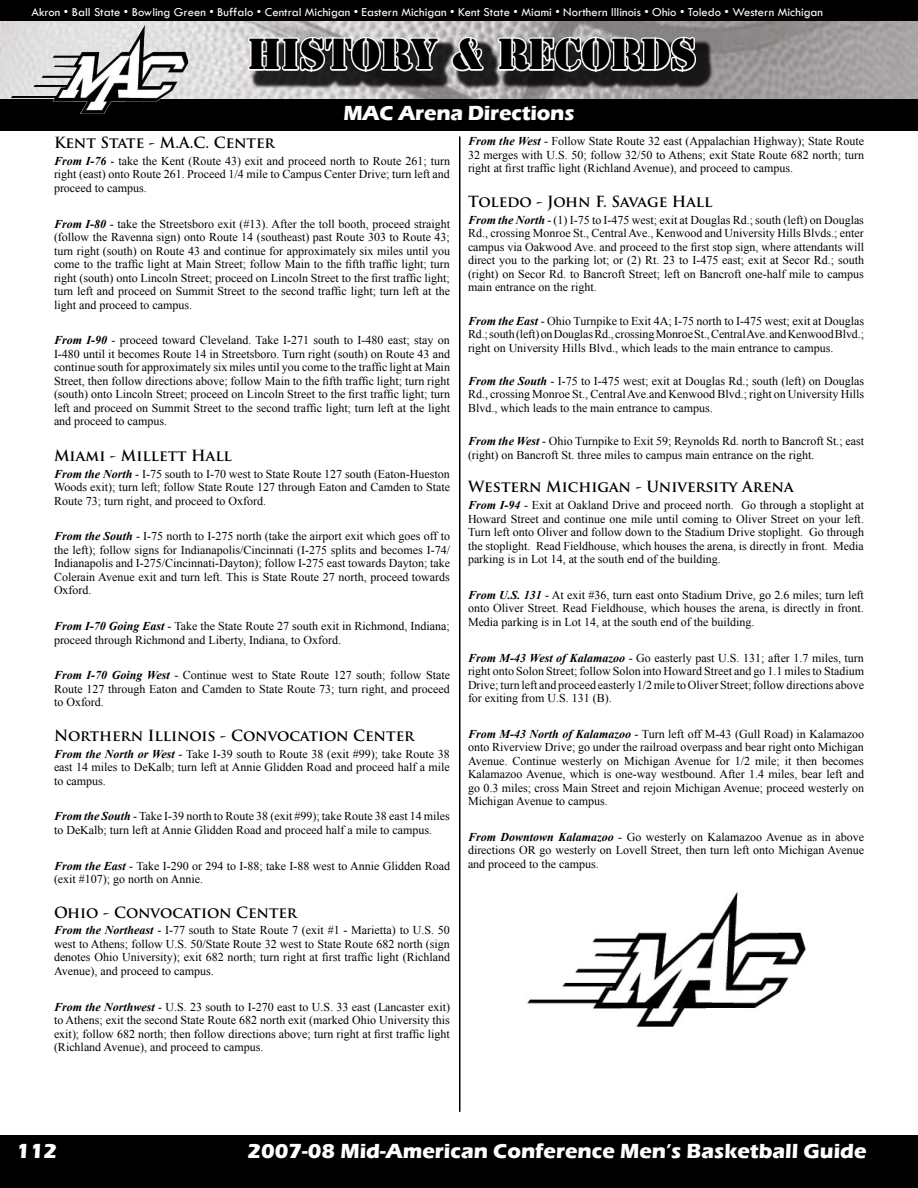
<style>
.page{position:relative;width:918px;height:1188px;background:#fff}
.page>*{position:absolute;margin:0;border:0;box-sizing:border-box;transform-origin:0 0}
.t1{font:40.5px "Stencil Std";color:#000}
.t2{font:700 21px "Eras ITC";color:#fff}
.t3{font:700 15px "Trajan Pro";color:#000}
.t4{font:12.6px "Tw Cen";color:#fff}
.t5{font:12px/13.5px "Times New Roman";color:#000;text-align:justify}
.s1{font-weight:700;font-style:italic}
</style>
<div class="page">
<img style="left:0;top:21px;width:918px;height:78px">
<div style="left:0;top:99px;width:918px;height:31px;background:#000"></div>
<img style="left:10px;top:25px;width:179px;height:89px">
<div style="left:0;top:0;width:918px;height:21px;background:#000"></div>
<div style="left:0;top:1136px;width:918px;height:52px;background:#000"></div>
<div style="left:251px;top:40px;width:463px;height:49px;background:#000;opacity:.85"></div>
<svg style="left:246px;top:35px;width:195px;height:39px"></svg>
<svg style="left:450px;top:35px;width:35px;height:38px"></svg>
<svg style="left:496px;top:35px;width:202px;height:39px"></svg>
<hr style="left:459px;top:136px;width:1px;height:976px;background:#000">
<img style="left:527px;top:891px;width:279px;height:136px">
<p class="t4" style="left:32px;top:5px;width:793px">Akron • Ball State • Bowling Green • Buffalo • Central Michigan • Eastern Michigan • Kent State • Miami • Northern Illinois • Ohio • Toledo • Western Michigan</p>
<h1 class="t1" style="left:247px;top:28px;width:450px">HISTORY &amp; RECORDS</h1>
<h2 class="t2" style="left:344px;top:101px;width:232px">MAC Arena Directions</h2>
<p class="t3" style="left:54px;top:133px;width:222px">Kent State - M.A.C. Center</p>
<p class="t5" style="left:54px;top:154px;width:398px"><span class="s1">From I-76</span> - take the Kent (Route 43) exit and proceed north to Route 261; turn right (east) onto Route 261. Proceed 1/4 mile to Campus Center Drive; turn left and proceed to campus.</p>
<p class="t5" style="left:54px;top:217px;width:398px"><span class="s1">From I-80</span> - take the Streetsboro exit (#13). After the toll booth, proceed straight (follow the Ravenna sign) onto Route 14 (southeast) past Route 303 to Route 43; turn right (south) on Route 43 and continue for approximately six miles until you come to the traffic light at Main Street; follow Main to the fifth traffic light; turn right (south) onto Lincoln Street; proceed on Lincoln Street to the first traffic light; turn left and proceed on Summit Street to the second traffic light; turn left at the light and proceed to campus.</p>
<p class="t5" style="left:54px;top:333px;width:398px"><span class="s1">From I-90</span> - proceed toward Cleveland. Take I-271 south to I-480 east; stay on I-480 until it becomes Route 14 in Streetsboro. Turn right (south) on Route 43 and continue south for approximately six miles until you come to the traffic light at Main Street, then follow directions above; follow Main to the fifth traffic light; turn right (south) onto Lincoln Street; proceed on Lincoln Street to the first traffic light; turn left and proceed on Summit Street to the second traffic light; turn left at the light and proceed to campus.</p>
<p class="t3" style="left:54px;top:446px;width:179px">Miami - Millett Hall</p>
<p class="t5" style="left:54px;top:467px;width:397px"><span class="s1">From the North</span> - I-75 south to I-70 west to State Route 127 south (Eaton-Hueston Woods exit); turn left; follow State Route 127 through Eaton and Camden to State Route 73; turn right, and proceed to Oxford.</p>
<p class="t5" style="left:54px;top:530px;width:398px"><span class="s1">From the South</span> - I-75 north to I-275 north (take the airport exit which goes off to the left); follow signs for Indianapolis/Cincinnati (I-275 splits and becomes I-74/ Indianapolis and I-275/Cincinnati-Dayton); follow I-275 east towards Dayton; take Colerain Avenue exit and turn left. This is State Route 27 north, proceed towards Oxford.</p>
<p class="t5" style="left:54px;top:619px;width:397px"><span class="s1">From I-70 Going East</span> - Take the State Route 27 south exit in Richmond, Indiana; proceed through Richmond and Liberty, Indiana, to Oxford.</p>
<p class="t5" style="left:54px;top:668px;width:398px"><span class="s1">From I-70 Going West</span> - Continue west to State Route 127 south; follow State Route 127 through Eaton and Camden to State Route 73; turn right, and proceed to Oxford.</p>
<p class="t3" style="left:54px;top:726px;width:362px">Northern Illinois - Convocation Center</p>
<p class="t5" style="left:54px;top:747px;width:397px"><span class="s1">From the North or West</span> - Take I-39 south to Route 38 (exit #99); take Route 38 east 14 miles to DeKalb; turn left at Annie Glidden Road and proceed half a mile to campus.</p>
<p class="t5" style="left:54px;top:809px;width:397px"><span class="s1">From the South</span> - Take I-39 north to Route 38 (exit #99); take Route 38 east 14 miles to DeKalb; turn left at Annie Glidden Road and proceed half a mile to campus.</p>
<p class="t5" style="left:54px;top:859px;width:398px"><span class="s1">From the East</span> - Take I-290 or 294 to I-88; take I-88 west to Annie Glidden Road (exit #107); go north on Annie.</p>
<p class="t3" style="left:54px;top:903px;width:245px">Ohio - Convocation Center</p>
<p class="t5" style="left:54px;top:923px;width:398px"><span class="s1">From the Northeast</span> - I-77 south to State Route 7 (exit #1 - Marietta) to U.S. 50 west to Athens; follow U.S. 50/State Route 32 west to State Route 682 north (sign denotes Ohio University); exit 682 north; turn right at first traffic light (Richland Avenue), and proceed to campus.</p>
<p class="t5" style="left:54px;top:1000px;width:398px"><span class="s1">From the Northwest</span> - U.S. 23 south to I-270 east to U.S. 33 east (Lancaster exit) to Athens; exit the second State Route 682 north exit (marked Ohio University this exit); follow 682 north; then follow directions above; turn right at first traffic light (Richland Avenue), and proceed to campus.</p>
<p class="t5" style="left:468px;top:134px;width:398px"><span class="s1">From the West</span> - Follow State Route 32 east (Appalachian Highway); State Route 32 merges with U.S. 50; follow 32/50 to Athens; exit State Route 682 north; turn right at first traffic light (Richland Avenue), and proceed to campus.</p>
<p class="t3" style="left:468px;top:192px;width:246px">Toledo - John F. Savage Hall</p>
<p class="t5" style="left:468px;top:213px;width:398px"><span class="s1">From the North</span> - (1) I-75 to I-475 west; exit at Douglas Rd.; south (left) on Douglas Rd., crossing Monroe St., Central Ave., Kenwood and University Hills Blvds.; enter campus via Oakwood Ave. and proceed to the first stop sign, where attendants will direct you to the parking lot; or (2) Rt. 23 to I-475 east; exit at Secor Rd.; south (right) on Secor Rd. to Bancroft Street; left on Bancroft one-half mile to campus main entrance on the right.</p>
<p class="t5" style="left:468px;top:314px;width:398px"><span class="s1">From the East</span> - Ohio Turnpike to Exit 4A; I-75 north to I-475 west; exit at Douglas Rd.; south (left) on Douglas Rd., crossing Monroe St., Central Ave. and Kenwood Blvd.; right on University Hills Blvd., which leads to the main entrance to campus.</p>
<p class="t5" style="left:468px;top:374px;width:398px"><span class="s1">From the South</span> - I-75 to I-475 west; exit at Douglas Rd.; south (left) on Douglas Rd., crossing Monroe St., Central Ave.and Kenwood Blvd.; right on University Hills Blvd., which leads to the main entrance to campus.</p>
<p class="t5" style="left:468px;top:434px;width:398px"><span class="s1">From the West</span> - Ohio Turnpike to Exit 59; Reynolds Rd. north to Bancroft St.; east (right) on Bancroft St. three miles to campus main entrance on the right.</p>
<p class="t3" style="left:468px;top:478px;width:327px">Western Michigan - University Arena</p>
<p class="t5" style="left:468px;top:498px;width:398px"><span class="s1">From I-94</span> - Exit at Oakland Drive and proceed north. Go through a stoplight at Howard Street and continue one mile until coming to Oliver Street on your left.<br>Turn left onto Oliver and follow down to the Stadium Drive stoplight. Go through the stoplight. Read Fieldhouse, which houses the arena, is directly in front. Media parking is in Lot 14, at the south end of the building.</p>
<p class="t5" style="left:468px;top:588px;width:397px"><span class="s1">From U.S. 131</span> - At exit #36, turn east onto Stadium Drive, go 2.6 miles; turn left onto Oliver Street. Read Fieldhouse, which houses the arena, is directly in front.<br>Media parking is in Lot 14, at the south end of the building.</p>
<p class="t5" style="left:468px;top:651px;width:398px"><span class="s1">From M-43 West of Kalamazoo</span> - Go easterly past U.S. 131; after 1.7 miles, turn right onto Solon Street; follow Solon into Howard Street and go 1.1 miles to Stadium Drive; turn left and proceed easterly 1/2 mile to Oliver Street; follow directions above for exiting from U.S. 131 (B).</p>
<p class="t5" style="left:468px;top:727px;width:398px"><span class="s1">From M-43 North of Kalamazoo</span> - Turn left off M-43 (Gull Road) in Kalamazoo onto Riverview Drive; go under the railroad overpass and bear right onto Michigan Avenue. Continue westerly on Michigan Avenue for 1/2 mile; it then becomes Kalamazoo Avenue, which is one-way westbound. After 1.4 miles, bear left and go 0.3 miles; cross Main Street and rejoin Michigan Avenue; proceed westerly on Michigan Avenue to campus.</p>
<p class="t5" style="left:468px;top:830px;width:398px"><span class="s1">From Downtown Kalamazoo</span> - Go westerly on Kalamazoo Avenue as in above directions OR go westerly on Lovell Street, then turn left onto Michigan Avenue and proceed to the campus.</p>
<h2 class="t2" style="left:16px;top:1139px;width:43px">112</h2>
<h2 class="t2" style="left:248px;top:1139px;width:621px">2007-08 Mid-American Conference Men’s Basketball Guide</h2>
</div>
